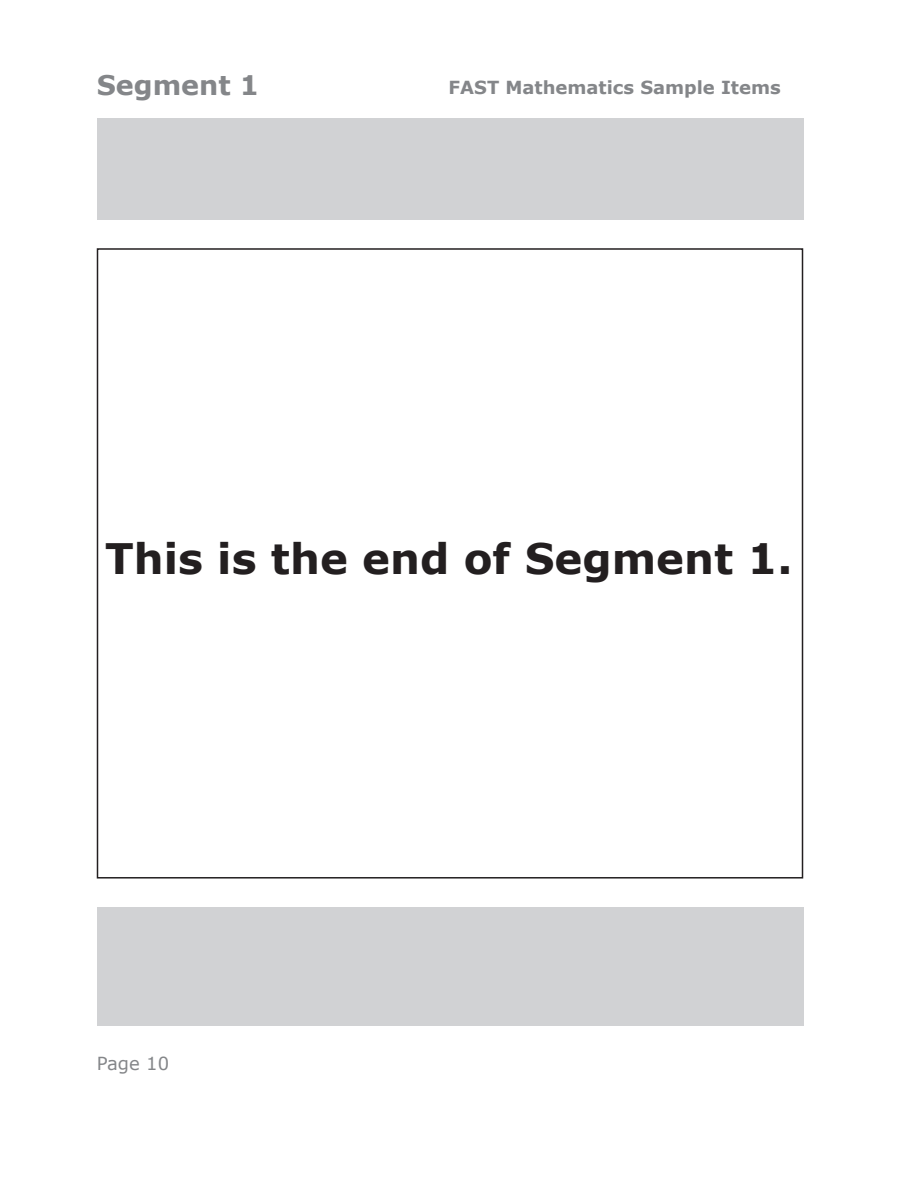
<style>
.page{position:relative;width:918px;height:1188px;background:#fff}
.page>*{position:absolute;margin:0;border:0;box-sizing:border-box;transform-origin:0 0}
.t1{font:700 42px "Verdana";color:#231f20}
.t2{font:700 27px "Verdana";color:#848689}
.t3{font:700 18px "Verdana";color:#848689}
.t4{font:18px "Verdana";color:#848689}
</style>
<div class="page">
<div style="left:97px;top:907px;width:706px;height:119px;background:#d1d2d4"></div>
<div style="left:97px;top:119px;width:706px;height:101px;background:#d1d2d4"></div>
<h2 class="t2" style="left:97px;top:68px;width:164px">Segment 1</h2>
<p class="t3" style="left:449px;top:76px;width:334px">FAST Mathematics Sample Items</p>
<h1 class="t1" style="left:105px;top:531px;width:689px">This is the end of Segment 1.</h1>
<p class="t4" style="left:97px;top:1051px;width:74px">Page 10</p>
</div>
